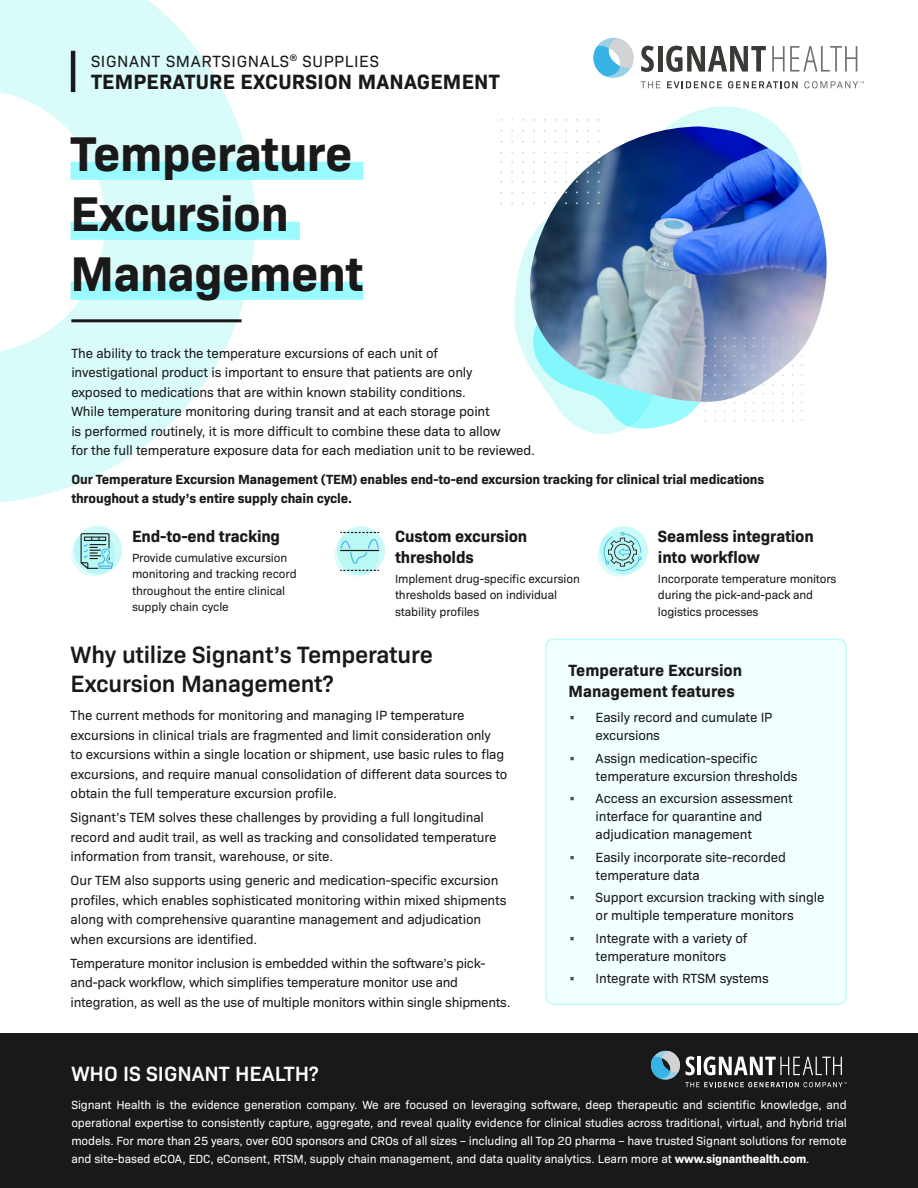
<style>
.page{position:relative;width:918px;height:1188px;background:#fff}
.page>*{position:absolute;margin:0;border:0;box-sizing:border-box;transform-origin:0 0}
.t1{font:700 49.5px/60px "Bio Sans";letter-spacing:-.01em;color:#191919}
.t2{font:600 24px/28.8px "Bio Sans";letter-spacing:-.01em;color:#191919}
.t3{font:700 21px "Bio Sans";letter-spacing:.01em;color:#191919}
.t4{font:600 21px "Bio Sans";color:#fff}
.t5{font:700 16.5px/21px "Bio Sans";letter-spacing:-.01em;color:#191919}
.t6{font:700 16.5px/21px "Bio Sans";color:#1a1a1a}
.t7{font:16.5px "Bio Sans";letter-spacing:.04em;color:#191919}
.t8{font:13.5px/19.5px "Bio Sans";letter-spacing:-.01em;color:#191919}
.t9{font:700 13.5px/19.5px "Bio Sans";letter-spacing:-.01em;color:#191919}
.t10{font:12px/18px "Bio Sans";letter-spacing:-.01em;color:#fff;text-align:justify}
.t11{font:12px/16.5px "Bio Sans";letter-spacing:-.01em;color:#191919}
.s1{font-size:15px;color:#4d4d4d}
.s2{font-weight:700}
</style>
<div class="page">
<div style="left:0;top:1034px;width:918px;height:154px;background:#191919"></div>
<svg style="left:651px;top:1051px;width:196px;height:36px"></svg>
<svg style="left:0;top:0;width:255px;height:503px"></svg>
<hr style="left:71px;top:51px;width:4px;height:41px;background:#191919">
<svg style="left:593px;top:38px;width:271px;height:50px"></svg>
<hr style="left:71px;top:319px;width:171px;height:3px;background:#191919">
<div style="left:546px;top:639px;width:300px;height:365px;background:#f1ffff;border-radius:8px"></div>
<div style="left:545px;top:639px;width:302px;height:366px;border:1px solid #b6f9f6;border-radius:8px"></div>
<svg style="left:600px;top:526px;width:48px;height:49px"></svg>
<svg style="left:597px;top:532px;width:44px;height:45px"></svg>
<div style="left:74px;top:526px;width:48px;height:48px;background:#ccfaf8;border-radius:50%"></div>
<svg style="left:71px;top:532px;width:45px;height:44px"></svg>
<svg style="left:337px;top:526px;width:48px;height:49px"></svg>
<svg style="left:334px;top:532px;width:44px;height:45px"></svg>
<svg style="left:81px;top:533px;width:32px;height:36px"></svg>
<svg style="left:602px;top:532px;width:40px;height:40px;background:#a6dee0"></svg>
<svg style="left:340px;top:539px;width:39px;height:25px"></svg>
<hr style="left:340px;top:550px;width:39px;height:1px;background:#1a1a1a">
<svg style="left:340px;top:532px;width:39px;height:1px"></svg>
<svg style="left:340px;top:570px;width:39px;height:1px"></svg>
<div style="left:71px;top:162px;width:292px;height:18px;background:#99faff"></div>
<div style="left:71px;top:222px;width:229px;height:18px;background:#99faff"></div>
<div style="left:71px;top:282px;width:292px;height:18px;background:#99faff"></div>
<svg style="left:514px;top:106px;width:262px;height:328px"></svg>
<img style="left:528px;top:126px;width:299px;height:212px">
<svg style="left:500px;top:113px;width:102px;height:93px"></svg>
<svg style="left:524px;top:301px;width:285px;height:129px"></svg>
<p class="t7" style="left:91px;top:49px;width:289px">SIGNANT SMARTSIGNALS<sup>®</sup> SUPPLIES</p>
<h3 class="t3" style="left:91px;top:66px;width:410px">TEMPERATURE EXCURSION MANAGEMENT</h3>
<h1 class="t1" style="left:71px;top:120px;width:294px">Temperature<br>Excursion<br>Management</h1>
<p class="t8" style="left:71px;top:342px;width:465px">The ability to track the temperature excursions of each unit of<br>investigational product is important to ensure that patients are only<br>exposed to medications that are within known stability conditions.<br>While temperature monitoring during transit and at each storage point<br>is performed routinely, it is more difficult to combine these data to allow<br>for the full temperature exposure data for each mediation unit to be reviewed.</p>
<p class="t9" style="left:71px;top:468px;width:694px">Our Temperature Excursion Management (TEM) enables end-to-end excursion tracking for clinical trial medications throughout a study’s entire supply chain cycle.</p>
<p class="t5" style="left:132px;top:524px;width:150px">End-to-end tracking</p>
<p class="t11" style="left:132px;top:548px;width:166px">Provide cumulative excursion monitoring and tracking record throughout the entire clinical supply chain cycle</p>
<p class="t5" style="left:395px;top:524px;width:134px">Custom excursion thresholds</p>
<p class="t11" style="left:395px;top:569px;width:186px">Implement drug-specific excursion thresholds based on individual stability profiles</p>
<p class="t5" style="left:658px;top:524px;width:157px">Seamless integration into workflow</p>
<p class="t11" style="left:658px;top:569px;width:180px">Incorporate temperature monitors during the pick-and-pack and logistics processes</p>
<h2 class="t2" style="left:71px;top:638px;width:364px">Why utilize Signant’s Temperature<br>Excursion Management?</h2>
<p class="t8" style="left:71px;top:705px;width:438px">The current methods for monitoring and managing IP temperature excursions in clinical trials are fragmented and limit consideration only<br>to excursions within a single location or shipment, use basic rules to flag excursions, and require manual consolidation of different data sources to obtain the full temperature excursion profile.</p>
<p class="t8" style="left:71px;top:807px;width:428px">Signant’s TEM solves these challenges by providing a full longitudinal record and audit trail, as well as tracking and consolidated temperature information from transit, warehouse, or site.</p>
<p class="t8" style="left:71px;top:870px;width:437px">Our TEM also supports using generic and medication-specific excursion profiles, which enables sophisticated monitoring within mixed shipments along with comprehensive quarantine management and adjudication when excursions are identified.</p>
<p class="t8" style="left:71px;top:952px;width:441px">Temperature monitor inclusion is embedded within the software’s pick&shy;and-pack workflow, which simplifies temperature monitor use and integration, as well as the use of multiple monitors within single shipments.</p>
<p class="t6" style="left:569px;top:659px;width:175px">Temperature Excursion<br>Management features</p>
<p class="t8" style="left:596px;top:707px;width:178px;line-height:18px;text-indent:-27px"><span class="s1">•</span> Easily record and cumulate IP excursions</p>
<p class="t8" style="left:596px;top:748px;width:203px;line-height:18px;text-indent:-27px"><span class="s1">•</span> Assign medication-specific temperature excursion thresholds</p>
<p class="t8" style="left:596px;top:788px;width:199px;line-height:18px;text-indent:-27px"><span class="s1">•</span> Access an excursion assessment interface for quarantine and adjudication management</p>
<p class="t8" style="left:596px;top:847px;width:192px;line-height:18px;text-indent:-27px"><span class="s1">•</span> Easily incorporate site-recorded temperature data</p>
<p class="t8" style="left:569px;top:887px;width:257px;line-height:18px;text-align:center"><span class="s1">•</span> Support excursion tracking with single or multiple temperature monitors</p>
<p class="t8" style="left:569px;top:928px;width:180px;line-height:18px;text-align:center"><span class="s1">•</span> Integrate with a variety of temperature monitors</p>
<p class="t8" style="left:569px;top:968px;width:202px"><span class="s1">•</span> Integrate with RTSM systems</p>
<h3 class="t4" style="left:71px;top:1058px;width:249px">WHO IS SIGNANT HEALTH?</h3>
<p class="t10" style="left:71px;top:1095px;width:777px">Signant Health is the evidence generation company. We are focused on leveraging software, deep therapeutic and scientific knowledge, and operational expertise to consistently capture, aggregate, and reveal quality evidence for clinical studies across traditional, virtual, and hybrid trial models. For more than 25 years, over 600 sponsors and CROs of all sizes – including all Top 20 pharma – have trusted Signant solutions for remote and site-based eCOA, EDC, eConsent, RTSM, supply chain management, and data quality analytics. Learn more at <span class="s2">www.signanthealth.com</span>.</p>
</div>
